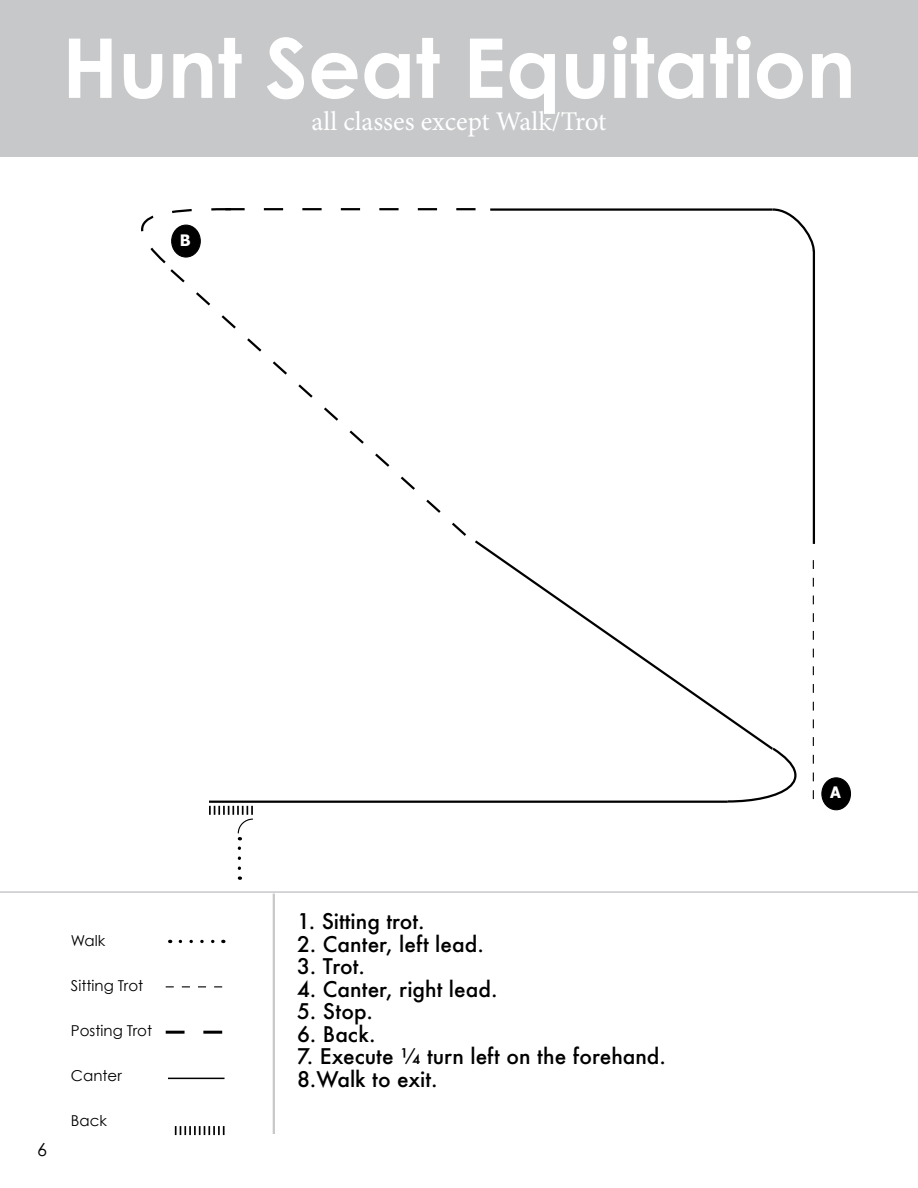
<style>
.page{position:relative;width:918px;height:1188px;background:#fff}
.page>*{position:absolute;margin:0;border:0;box-sizing:border-box;transform-origin:0 0}
.t1{font:700 82.5px "Century Gothic";color:#fff}
.t2{font:27px "Minion Pro";color:#fff}
.t3{font:500 21px/22.5px "Futura";color:#000}
.t4{font:18px "Century Gothic";color:#000}
.t5{font:700 15.75px "Tahoma";color:#fff}
.t6{font:15px "Century Gothic";color:#000}
</style>
<div class="page">
<hr style="left:0;top:891px;width:918px;height:2px;background:#c7c8ca">
<div style="left:0;top:0;width:918px;height:157px;background:#c7c8ca"></div>
<hr style="left:273px;top:894px;width:2px;height:240px;background:#c7c8ca">
<svg style="left:180px;top:940px;width:44px;height:3px"></svg>
<svg style="left:166px;top:986px;width:56px;height:1px"></svg>
<svg style="left:175px;top:1126px;width:50px;height:9px"></svg>
<hr style="left:168px;top:1078px;width:57px;height:1px;background:#000">
<svg style="left:166px;top:1031px;width:56px;height:3px"></svg>
<div style="left:822px;top:778px;width:28px;height:32px;background:#000;border-radius:50%"></div>
<div style="left:821px;top:777px;width:30px;height:33px;border:1px solid #000;border-radius:50%"></div>
<hr style="left:490px;top:208px;width:282px;height:3px;background:#000">
<svg style="left:141px;top:208px;width:335px;height:56px"></svg>
<svg style="left:475px;top:540px;width:251px;height:178px"></svg>
<hr style="left:209px;top:801px;width:519px;height:2px;background:#000">
<svg style="left:170px;top:269px;width:296px;height:267px"></svg>
<hr style="left:813px;top:250px;width:2px;height:294px;background:#000">
<svg style="left:770px;top:208px;width:45px;height:46px"></svg>
<svg style="left:726px;top:560px;width:97px;height:243px"></svg>
<svg style="left:209px;top:806px;width:44px;height:62px"></svg>
<div style="left:172px;top:225px;width:28px;height:32px;background:#000;border-radius:50%"></div>
<div style="left:171px;top:225px;width:30px;height:33px;border:1px solid #000;border-radius:50%"></div>
<h1 class="t1" style="left:62px;top:16px;width:795px">Hunt Seat Equitation</h1>
<p class="t2" style="left:312px;top:104px;width:296px">all classes except Walk/Trot</p>
<p class="t5" style="left:180px;top:229px;width:12px">B</p>
<p class="t4" style="left:37px;top:1139px;width:11px">6</p>
<p class="t6" style="left:71px;top:932px;width:36px">Walk</p>
<p class="t6" style="left:71px;top:977px;width:74px">Sitting Trot</p>
<p class="t6" style="left:71px;top:1022px;width:83px">Posting Trot</p>
<p class="t6" style="left:71px;top:1067px;width:52px">Canter</p>
<p class="t6" style="left:71px;top:1112px;width:38px">Back</p>
<p class="t3" style="left:297px;top:910px;width:129px">1. Sitting trot.</p>
<p class="t3" style="left:297px;top:933px;width:188px">2. Canter, left lead.</p>
<p class="t3" style="left:297px;top:955px;width:69px">3. Trot.</p>
<p class="t3" style="left:297px;top:977px;width:202px">4. Canter, right lead.</p>
<p class="t3" style="left:297px;top:1000px;width:78px">5. Stop.</p>
<p class="t3" style="left:297px;top:1022px;width:80px">6. Back.</p>
<p class="t3" style="left:297px;top:1045px;width:371px">7. Execute ¼ turn left on the forehand.<br>8.Walk to exit.</p>
<p class="t5" style="left:830px;top:782px;width:12px">A</p>
</div>
